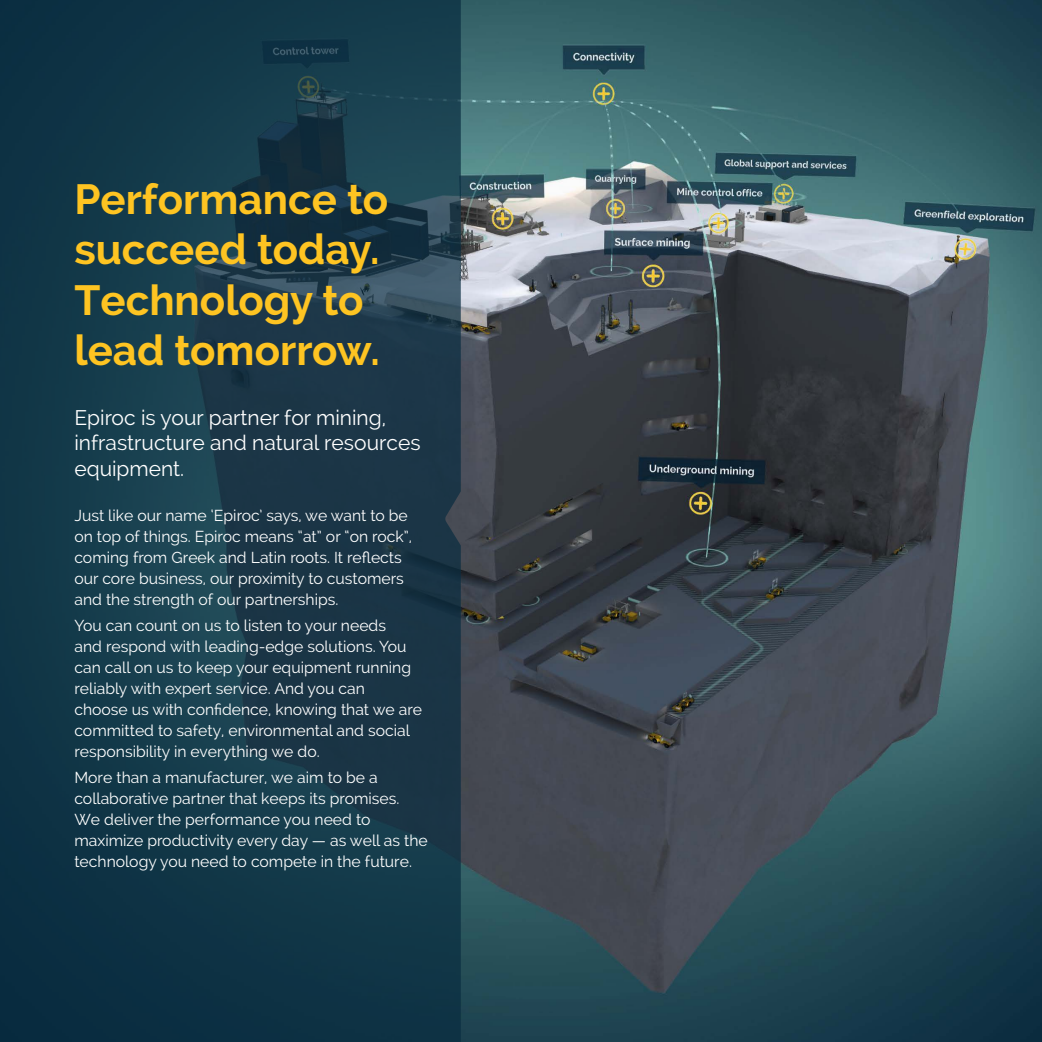
<style>
.page{position:relative;width:1042px;height:1042px;background:#fff}
.page>*{position:absolute;margin:0;border:0;box-sizing:border-box;transform-origin:0 0}
.t1{font:700 42px/50.4px "Raleway";color:#fec422}
.t2{font:21px/25.2px "Raleway";color:#fff}
.t3{font:15.75px/21px "Raleway";color:#fff}
</style>
<div class="page">
<img style="left:461px;top:0;width:581px;height:1042px">
<svg style="left:0;top:0;width:461px;height:1042px;background:#153848"></svg>
<p class="t1" style="left:74px;top:174px;width:315px">Performance to succeed today.<br>Technology to lead tomorrow.</p>
<p class="t2" style="left:74px;top:405px;width:348px">Epiroc is your partner for mining, infrastructure and natural resources equipment.</p>
<p class="t3" style="left:74px;top:505px;width:339px">Just like our name ‘Epiroc’ says, we want to be on top of things. Epiroc means “at” or “on rock”, coming from Greek and Latin roots. It reflects our core business, our proximity to customers and the strength of our partnerships.</p>
<p class="t3" style="left:74px;top:615px;width:349px">You can count on us to listen to your needs<br>and respond with leading-edge solutions. You can call on us to keep your equipment running reliably with expert service. And you can choose us with confidence, knowing that we are committed to safety, environmental and social responsibility in everything we do.</p>
<p class="t3" style="left:74px;top:767px;width:355px">More than a manufacturer, we aim to be a collaborative partner that keeps its promises.<br>We deliver the performance you need to maximize productivity every day — as well as the technology you need to compete in the future.</p>
</div>
